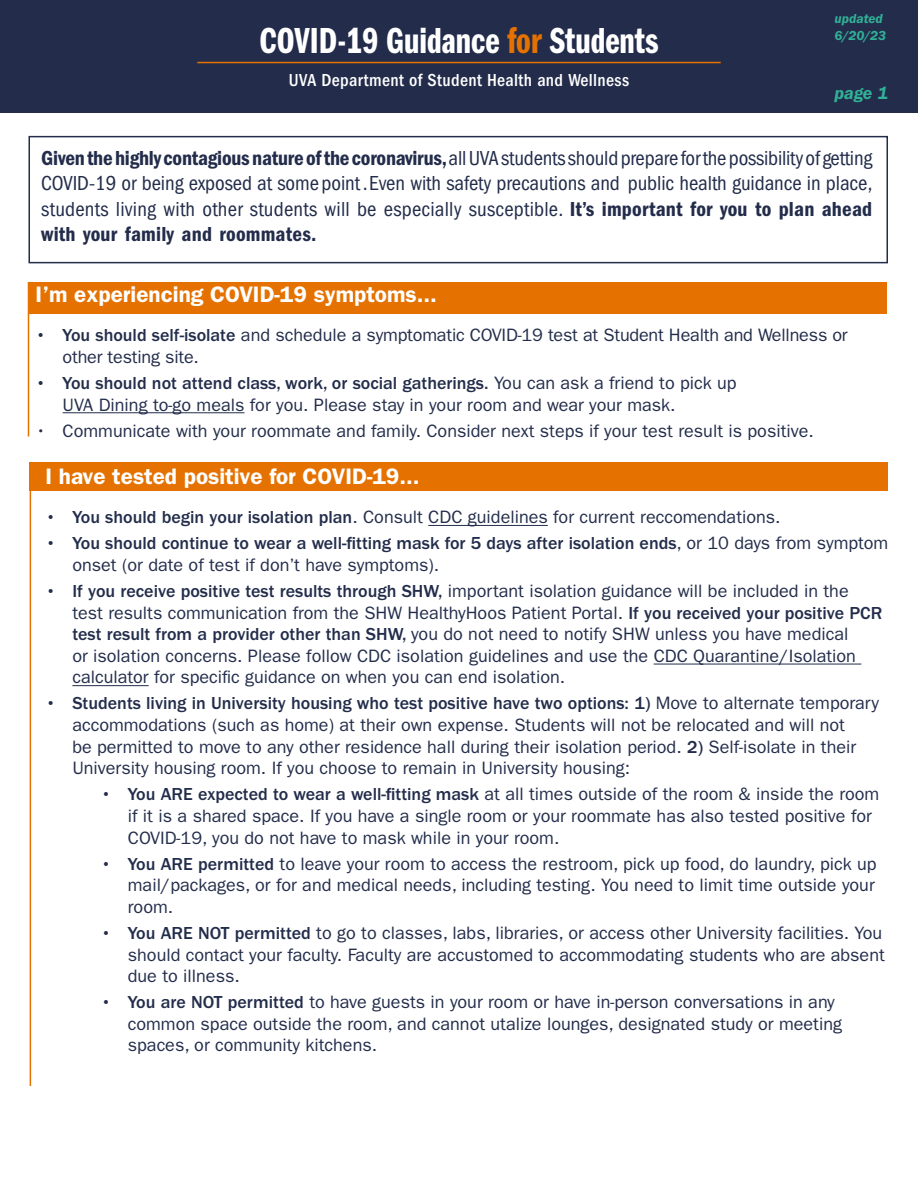
<style>
.page{position:relative;width:918px;height:1188px;background:#fff}
.page>*{position:absolute;margin:0;border:0;box-sizing:border-box;transform-origin:0 0}
.t1{font:37.5px "ITC Franklin Gothic Std Dm Cp";color:#fff}
.t2{font:600 22.5px "ITC Franklin Gothic Std";color:#fff}
.t3{font:condensed 21px/25.2px "ITC Franklin Gothic Std";letter-spacing:.01em;color:#232d4b;text-align:justify}
.t4{font:18px/21.6px "ITC Franklin Gothic Std";color:#232d4b}
.t5{font:500 18px/21.6px "ITC Franklin Gothic Std";color:#232d4b}
.t6{font:500 condensed 18px "ITC Franklin Gothic Std";letter-spacing:.02em;color:#fff}
.t7{font:italic 600 18px "ITC Franklin Gothic Std";color:#31b197}
.t8{font:italic 600 13.5px/16.2px "ITC Franklin Gothic Std";color:#31b197}
.s1{color:#e57200}
.s2{font-family:"ITC Franklin Gothic Std Dm Cd";font-stretch:normal}
.s3{font-weight:500}
.s4{font-weight:400}
</style>
<div class="page">
<div style="left:28px;top:282px;width:858px;height:32px;background:#e57200"></div>
<div style="left:0;top:0;width:918px;height:112px;background:#232d4b"></div>
<hr style="left:63px;top:412px;width:182px;height:1px;background:#232d4b">
<hr style="left:28px;top:282px;width:1px;height:154px;background:#e57200">
<hr style="left:197px;top:62px;width:524px;height:1px;background:#e57200">
<div style="left:28px;top:136px;width:860px;height:127px;border:2px solid #232d4b"></div>
<div style="left:30px;top:462px;width:858px;height:28px;background:#e57200"></div>
<hr style="left:428px;top:525px;width:120px;height:1px;background:#232d4b">
<hr style="left:654px;top:664px;width:207px;height:1px;background:#232d4b">
<hr style="left:72px;top:685px;width:77px;height:1px;background:#232d4b">
<hr style="left:30px;top:467px;width:1px;height:619px;background:#e57200">
<p class="t1" style="left:259px;top:20px;width:401px">COVID-19 Guidance <span class="s1">for</span> Students</p>
<p class="t6" style="left:289px;top:70px;width:342px">UVA Department of Student Health and Wellness</p>
<p class="t8" style="left:835px;top:11px;width:53px">updated<br>6/20/23</p>
<p class="t7" style="left:835px;top:83px;width:55px">page 1</p>
<p class="t3" style="left:41px;top:146px;width:833px"><span class="s2">Given the highly contagious nature of the coronavirus,</span> all UVA students should prepare for the possibility of getting COVID-19 or being exposed at some point . Even with safety precautions and public health guidance in place, students living with other students will be especially susceptible. <span class="s2">It’s important for you to plan ahead with your family and roommates.</span></p>
<p class="t2" style="left:36px;top:281px;width:403px">I’m experiencing COVID-19 symptoms...</p>
<p class="t4" style="left:63px;top:324px;width:787px;text-indent:-27px"><span class="s3">• You should self-isolate</span> and schedule a symptomatic COVID-19 test at Student Health and Wellness or other testing site.</p>
<p class="t4" style="left:63px;top:372px;width:676px;text-indent:-27px"><span class="s3">• You should not attend class, work, or social gatherings.</span> You can ask a friend to pick up<br>UVA Dining to-go meals for you. Please stay in your room and wear your mask.</p>
<p class="t4" style="left:36px;top:420px;width:780px">• Communicate with your roommate and family. Consider next steps if your test result is positive.</p>
<p class="t2" style="left:45px;top:463px;width:376px">I have tested positive for COVID-19...</p>
<p class="t4" style="left:45px;top:506px;width:737px"><span class="s3">• You should begin your isolation plan</span>. Consult CDC guidelines for current reccomendations.</p>
<p class="t5" style="left:72px;top:533px;width:818px;text-indent:-27px">• You should continue to wear a well-fitting mask for 5 days after isolation ends<span class="s4">, or 10 days from symptom onset (or date of test if don’t have symptoms).</span></p>
<p class="t4" style="left:72px;top:580px;width:811px;text-indent:-27px"><span class="s3">• If you receive positive test results through SHW,</span> important isolation guidance will be included in the test results communication from the SHW HealthyHoos Patient Portal. <span class="s3">If you received your positive PCR test result from a provider other than SHW,</span> you do not need to notify SHW unless you have medical<br>or isolation concerns. Please follow CDC isolation guidelines and use the CDC Quarantine/Isolation calculator for specific guidance on when you can end isolation.</p>
<p class="t4" style="left:72px;top:693px;width:808px;text-indent:-27px"><span class="s3">• Students living in University housing who test positive have two options: 1)</span> Move to alternate temporary accommodations (such as home) at their own expense. Students will not be relocated and will not<br>be permitted to move to any other residence hall during their isolation period. <span class="s3">2)</span> Self-isolate in their University housing room. If you choose to remain in University housing:</p>
<p class="t4" style="left:128px;top:784px;width:753px;text-indent:-27px"><span class="s3">• You ARE expected to wear a well-fitting mask</span> at all times outside of the room &amp; inside the room if it is a shared space. If you have a single room or your roommate has also tested positive for<br>COVID-19, you do not have to mask while in your room.</p>
<p class="t4" style="left:128px;top:853px;width:750px;text-align:justify;text-indent:-27px"><span class="s3">• You ARE permitted</span> to leave your room to access the restroom, pick up food, do laundry, pick up mail/packages, or for and medical needs, including testing. You need to limit time outside your room.</p>
<p class="t4" style="left:128px;top:922px;width:758px;text-indent:-27px"><span class="s3">• You ARE NOT permitted</span> to go to classes, labs, libraries, or access other University facilities. You should contact your faculty. Faculty are accustomed to accommodating students who are absent due to illness.</p>
<p class="t4" style="left:128px;top:992px;width:716px;text-indent:-27px"><span class="s3">• You are NOT permitted</span> to have guests in your room or have in-person conversations in any common space outside the room, and cannot utalize lounges, designated study or meeting spaces, or community kitchens.</p>
</div>
